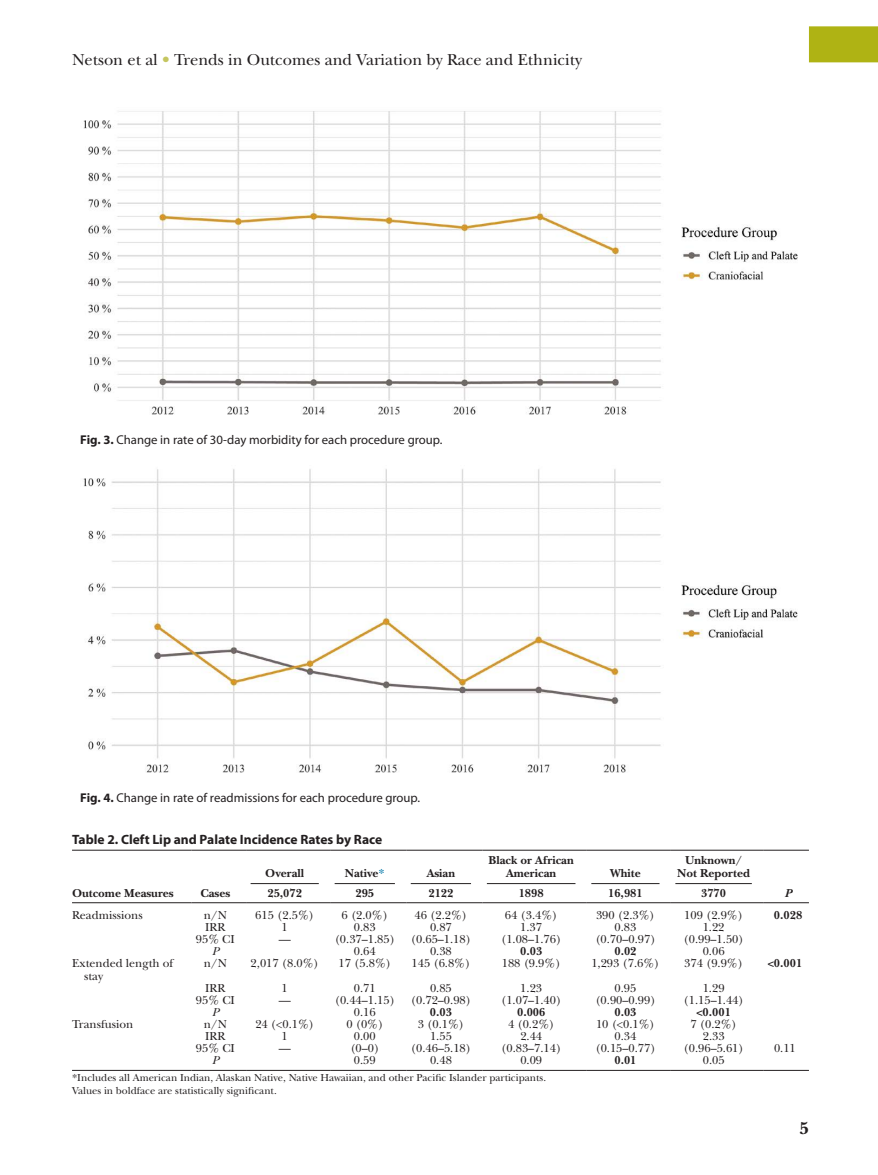
<style>
.page{position:relative;width:878px;height:1175px;background:#fff}
.page>*{position:absolute;margin:0;border:0;box-sizing:border-box;transform-origin:0 0}
.t1{font:700 18px "New Baskerville Std";color:#231f20}
.t2{font:16.5px "New Baskerville Std";color:#231f20}
.t3{font:700 13.5px "Myriad Pro";color:#231f20}
.t4{font:12.75px "Myriad Pro";color:#231f20}
.t5{font:12px/13.5px "New Baskerville Std";color:#231f20}
.t6{font:700 12px/13.5px "New Baskerville Std";color:#231f20;text-align:center}
.t7{font:italic 12px "New Baskerville Std";color:#231f20}
.t8{font:italic 700 12px "New Baskerville Std";color:#231f20}
.t9{font:10.5px/12.8px "New Baskerville Std";color:#231f20}
.s1{color:#c5c660}
.s2{font-weight:700}
.s3{color:#0f7eac}
</style>
<div class="page">
<div style="left:808px;top:26px;width:70px;height:36px;background:#afb314"></div>
<img style="left:83px;top:111px;width:715px;height:304px">
<hr style="left:72px;top:849px;width:119px;height:1px;background:#231f20">
<hr style="left:191px;top:849px;width:55px;height:1px;background:#231f20">
<hr style="left:246px;top:849px;width:84px;height:1px;background:#231f20">
<hr style="left:330px;top:849px;width:76px;height:1px;background:#231f20">
<hr style="left:406px;top:849px;width:76px;height:1px;background:#231f20">
<hr style="left:482px;top:849px;width:104px;height:1px;background:#231f20">
<hr style="left:586px;top:849px;width:84px;height:1px;background:#231f20">
<hr style="left:670px;top:849px;width:93px;height:1px;background:#231f20">
<hr style="left:763px;top:849px;width:45px;height:1px;background:#231f20">
<hr style="left:72px;top:902px;width:119px;height:1px;background:#231f20">
<hr style="left:191px;top:902px;width:55px;height:1px;background:#231f20">
<hr style="left:246px;top:902px;width:84px;height:1px;background:#231f20">
<hr style="left:330px;top:902px;width:76px;height:1px;background:#231f20">
<hr style="left:406px;top:902px;width:76px;height:1px;background:#231f20">
<hr style="left:482px;top:902px;width:104px;height:1px;background:#231f20">
<hr style="left:586px;top:902px;width:84px;height:1px;background:#231f20">
<hr style="left:670px;top:902px;width:93px;height:1px;background:#231f20">
<hr style="left:763px;top:902px;width:45px;height:1px;background:#231f20">
<hr style="left:72px;top:1070px;width:119px;height:1px;background:#231f20">
<hr style="left:191px;top:1070px;width:55px;height:1px;background:#231f20">
<hr style="left:246px;top:1070px;width:84px;height:1px;background:#231f20">
<hr style="left:330px;top:1070px;width:76px;height:1px;background:#231f20">
<hr style="left:406px;top:1070px;width:76px;height:1px;background:#231f20">
<hr style="left:482px;top:1070px;width:104px;height:1px;background:#231f20">
<hr style="left:586px;top:1070px;width:84px;height:1px;background:#231f20">
<hr style="left:670px;top:1070px;width:93px;height:1px;background:#231f20">
<hr style="left:763px;top:1070px;width:45px;height:1px;background:#231f20">
<hr style="left:250px;top:883px;width:69px;height:1px;background:#231f20">
<hr style="left:334px;top:883px;width:61px;height:1px;background:#231f20">
<hr style="left:411px;top:883px;width:60px;height:1px;background:#231f20">
<hr style="left:487px;top:883px;width:88px;height:1px;background:#231f20">
<hr style="left:591px;top:883px;width:68px;height:1px;background:#231f20">
<hr style="left:675px;top:883px;width:76px;height:1px;background:#231f20">
<img style="left:83px;top:469px;width:715px;height:304px">
<h2 class="t2" style="left:72px;top:50px;width:511px">Netson et al <span class="s1">•</span> Trends in Outcomes and Variation by Race and Ethnicity</h2>
<p class="t4" style="left:80px;top:432px;width:363px"><span class="s2">Fig. 3.</span> Change in rate of 30-day morbidity for each procedure group.</p>
<p class="t4" style="left:80px;top:789px;width:341px"><span class="s2">Fig. 4.</span> Change in rate of readmissions for each procedure group.</p>
<p class="t3" style="left:72px;top:830px;width:312px">Table 2. Cleft Lip and Palate Incidence Rates by Race</p>
<p class="t6" style="left:265px;top:866px;width:40px">Overall</p>
<p class="t6" style="left:345px;top:866px;width:42px">Native<span class="s3">*</span></p>
<p class="t6" style="left:426px;top:866px;width:30px">Asian</p>
<p class="t6" style="left:488px;top:853px;width:87px">Black or African<br>American</p>
<p class="t6" style="left:610px;top:866px;width:32px">White</p>
<p class="t6" style="left:677px;top:853px;width:74px">Unknown/<br>Not Reported</p>
<p class="t6" style="left:72px;top:886px;width:103px">Outcome Measures</p>
<p class="t6" style="left:200px;top:886px;width:31px">Cases</p>
<p class="t6" style="left:267px;top:886px;width:36px">25,072</p>
<p class="t6" style="left:355px;top:886px;width:20px">295</p>
<p class="t6" style="left:428px;top:886px;width:26px">2122</p>
<p class="t6" style="left:518px;top:886px;width:26px">1898</p>
<p class="t6" style="left:608px;top:886px;width:36px">16,981</p>
<p class="t6" style="left:701px;top:886px;width:26px">3770</p>
<p class="t8" style="left:784px;top:886px;width:8px">P</p>
<p class="t5" style="left:72px;top:908px;width:72px">Readmissions</p>
<p class="t5" style="left:204px;top:908px;width:25px">n/N</p>
<p class="t5" style="left:255px;top:908px;width:60px">615 (2.5%)</p>
<p class="t5" style="left:341px;top:908px;width:48px">6 (2.0%)</p>
<p class="t5" style="left:414px;top:908px;width:54px">46 (2.2%)</p>
<p class="t5" style="left:505px;top:908px;width:54px">64 (3.4%)</p>
<p class="t5" style="left:596px;top:908px;width:60px">390 (2.3%)</p>
<p class="t5" style="left:684px;top:908px;width:60px">109 (2.9%)</p>
<p class="t6" style="left:774px;top:908px;width:30px">0.028</p>
<p class="t5" style="left:205px;top:920px;width:22px">IRR</p>
<p class="t5" style="left:281px;top:920px;width:8px">1</p>
<p class="t5" style="left:354px;top:920px;width:23px">0.83</p>
<p class="t5" style="left:430px;top:920px;width:23px">0.87</p>
<p class="t5" style="left:520px;top:920px;width:23px">1.37</p>
<p class="t5" style="left:614px;top:920px;width:23px">0.83</p>
<p class="t5" style="left:702px;top:920px;width:23px">1.22</p>
<p class="t5" style="left:196px;top:932px;width:40px">95% CI</p>
<p class="t5" style="left:279px;top:932px;width:13px">—</p>
<p class="t5" style="left:335px;top:932px;width:62px">(0.37–1.85)</p>
<p class="t5" style="left:411px;top:932px;width:62px">(0.65–1.18)</p>
<p class="t5" style="left:501px;top:932px;width:62px">(1.08–1.76)</p>
<p class="t5" style="left:595px;top:932px;width:62px">(0.70–0.97)</p>
<p class="t5" style="left:683px;top:932px;width:62px">(0.99–1.50)</p>
<p class="t7" style="left:212px;top:944px;width:8px">P</p>
<p class="t5" style="left:354px;top:944px;width:23px">0.64</p>
<p class="t5" style="left:430px;top:944px;width:23px">0.38</p>
<p class="t6" style="left:520px;top:944px;width:24px">0.03</p>
<p class="t6" style="left:614px;top:944px;width:24px">0.02</p>
<p class="t5" style="left:702px;top:944px;width:23px">0.06</p>
<p class="t5" style="left:84px;top:956px;width:91px;text-indent:-12px">Extended length of stay</p>
<p class="t5" style="left:204px;top:956px;width:25px">n/N</p>
<p class="t5" style="left:251px;top:956px;width:70px">2,017 (8.0%)</p>
<p class="t5" style="left:338px;top:956px;width:54px">17 (5.8%)</p>
<p class="t5" style="left:411px;top:956px;width:60px">145 (6.8%)</p>
<p class="t5" style="left:502px;top:956px;width:60px">188 (9.9%)</p>
<p class="t5" style="left:591px;top:956px;width:70px">1,293 (7.6%)</p>
<p class="t5" style="left:684px;top:956px;width:60px">374 (9.9%)</p>
<p class="t6" style="left:767px;top:956px;width:36px">&lt;0.001</p>
<p class="t5" style="left:205px;top:981px;width:22px">IRR</p>
<p class="t5" style="left:281px;top:981px;width:8px">1</p>
<p class="t5" style="left:354px;top:981px;width:23px">0.71</p>
<p class="t5" style="left:430px;top:981px;width:23px">0.85</p>
<p class="t5" style="left:520px;top:981px;width:23px">1.23</p>
<p class="t5" style="left:614px;top:981px;width:23px">0.95</p>
<p class="t5" style="left:702px;top:981px;width:23px">1.29</p>
<p class="t5" style="left:196px;top:993px;width:40px">95% CI</p>
<p class="t5" style="left:279px;top:993px;width:13px">—</p>
<p class="t5" style="left:335px;top:993px;width:62px">(0.44–1.15)</p>
<p class="t5" style="left:411px;top:993px;width:62px">(0.72–0.98)</p>
<p class="t5" style="left:501px;top:993px;width:62px">(1.07–1.40)</p>
<p class="t5" style="left:595px;top:993px;width:62px">(0.90–0.99)</p>
<p class="t5" style="left:683px;top:993px;width:62px">(1.15–1.44)</p>
<p class="t7" style="left:212px;top:1005px;width:8px">P</p>
<p class="t5" style="left:354px;top:1005px;width:23px">0.16</p>
<p class="t6" style="left:430px;top:1005px;width:24px">0.03</p>
<p class="t6" style="left:517px;top:1005px;width:30px">0.006</p>
<p class="t6" style="left:614px;top:1005px;width:24px">0.03</p>
<p class="t6" style="left:696px;top:1005px;width:36px">&lt;0.001</p>
<p class="t5" style="left:72px;top:1017px;width:63px">Transfusion</p>
<p class="t5" style="left:204px;top:1017px;width:25px">n/N</p>
<p class="t5" style="left:255px;top:1017px;width:60px">24 (&lt;0.1%)</p>
<p class="t5" style="left:346px;top:1017px;width:38px">0 (0%)</p>
<p class="t5" style="left:418px;top:1017px;width:48px">3 (0.1%)</p>
<p class="t5" style="left:508px;top:1017px;width:48px">4 (0.2%)</p>
<p class="t5" style="left:596px;top:1017px;width:60px">10 (&lt;0.1%)</p>
<p class="t5" style="left:690px;top:1017px;width:48px">7 (0.2%)</p>
<p class="t5" style="left:205px;top:1029px;width:22px">IRR</p>
<p class="t5" style="left:282px;top:1029px;width:8px">1</p>
<p class="t5" style="left:354px;top:1029px;width:23px">0.00</p>
<p class="t5" style="left:430px;top:1029px;width:23px">1.55</p>
<p class="t5" style="left:520px;top:1029px;width:23px">2.44</p>
<p class="t5" style="left:614px;top:1029px;width:23px">0.34</p>
<p class="t5" style="left:702px;top:1029px;width:23px">2.33</p>
<p class="t5" style="left:196px;top:1041px;width:40px">95% CI</p>
<p class="t5" style="left:279px;top:1041px;width:13px">—</p>
<p class="t5" style="left:350px;top:1041px;width:31px">(0–0)</p>
<p class="t5" style="left:411px;top:1041px;width:62px">(0.46–5.18)</p>
<p class="t5" style="left:501px;top:1041px;width:62px">(0.83–7.14)</p>
<p class="t5" style="left:595px;top:1041px;width:62px">(0.15–0.77)</p>
<p class="t5" style="left:683px;top:1041px;width:62px">(0.96–5.61)</p>
<p class="t5" style="left:774px;top:1041px;width:23px">0.11</p>
<p class="t7" style="left:212px;top:1053px;width:8px">P</p>
<p class="t5" style="left:354px;top:1053px;width:23px">0.59</p>
<p class="t5" style="left:430px;top:1053px;width:23px">0.48</p>
<p class="t5" style="left:520px;top:1053px;width:23px">0.09</p>
<p class="t6" style="left:614px;top:1053px;width:24px">0.01</p>
<p class="t5" style="left:702px;top:1053px;width:23px">0.05</p>
<p class="t9" style="left:72px;top:1071px;width:475px">*Includes all American Indian, Alaskan Native, Native Hawaiian, and other Pacific Islander participants.<br>Values in boldface are statistically significant.</p>
<h1 class="t1" style="left:799px;top:1118px;width:11px">5</h1>
</div>
